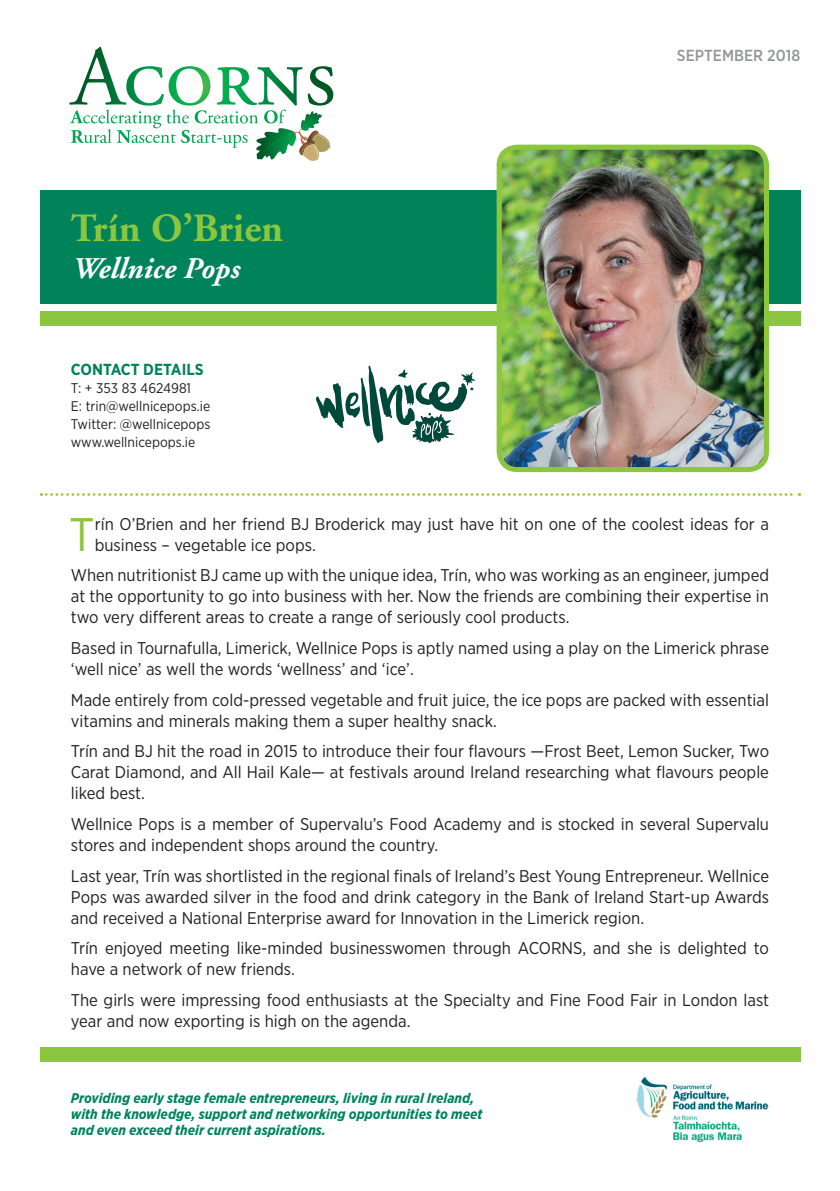
<style>
.page{position:relative;width:840px;height:1191px;background:#fff}
.page>*{position:absolute;margin:0;border:0;box-sizing:border-box;transform-origin:0 0}
.t1{font:47px "Gotham Narrow";color:#8bc63e}
.t2{font:700 40px "Adobe Garamond";color:#8bc63e}
.t3{font:italic 700 30px "Adobe Garamond";color:#fff}
.t4{font:17px/21px "Gotham Narrow";color:#231f20}
.t5{font:700 16px "Gotham Narrow";color:#008359}
.t6{font:500 16px "Gotham Narrow";color:#939598}
.t7{font:italic 700 14px/16px "Gotham Narrow";color:#008359}
.t8{font:14px/18px "Gotham Narrow";color:#231f20}
</style>
<div class="page">
<svg style="left:69px;top:47px;width:264px;height:114px"></svg>
<div style="left:40px;top:1047px;width:759px;height:14px;background:#8bc63e"></div>
<div style="left:40px;top:190px;width:759px;height:114px;background:#008359"></div>
<div style="left:40px;top:311px;width:759px;height:15px;background:#8bc63e"></div>
<img style="left:502px;top:147px;width:264px;height:320px">
<div style="left:496px;top:145px;width:272px;height:327px;border:5px solid #8bc63e;border-radius:18px"></div>
<svg style="left:41px;top:493px;width:758px;height:3px"></svg>
<svg style="left:315px;top:366px;width:160px;height:77px"></svg>
<img style="left:636px;top:1076px;width:133px;height:67px">
<h2 class="t2" style="left:71px;top:206px;width:214px">Trín O’Brien</h2>
<h3 class="t3" style="left:71px;top:252px;width:169px">Wellnice Pops</h3>
<p class="t5" style="left:71px;top:359px;width:134px">CONTACT DETAILS</p>
<p class="t8" style="left:71px;top:379px;width:141px">T: + 353 83 4624981<br>E: trin@wellnicepops.ie<br>Twitter: @wellnicepops www.wellnicepops.ie</p>
<p class="t6" style="left:676px;top:45px;width:125px">SEPTEMBER 2018</p>
<h1 class="t1" style="left:69px;top:505px;width:27px">T</h1>
<p class="t4" style="left:95px;top:513px;width:675px">rín O’Brien and her friend BJ Broderick may just have hit on one of the coolest ideas for a business – vegetable ice pops.</p>
<p class="t4" style="left:71px;top:564px;width:699px;text-align:justify">When nutritionist BJ came up with the unique idea, Trín, who was working as an engineer, jumped at the opportunity to go into business with her. Now the friends are combining their expertise in two very different areas to create a range of seriously cool products.</p>
<p class="t4" style="left:71px;top:637px;width:699px">Based in Tournafulla, Limerick, Wellnice Pops is aptly named using a play on the Limerick phrase ‘well nice’ as well the words ‘wellness’ and ‘ice’.</p>
<p class="t4" style="left:71px;top:689px;width:699px">Made entirely from cold-pressed vegetable and fruit juice, the ice pops are packed with essential vitamins and minerals making them a super healthy snack.</p>
<p class="t4" style="left:71px;top:740px;width:699px;text-align:justify">Trín and BJ hit the road in 2015 to introduce their four flavours —Frost Beet, Lemon Sucker, Two Carat Diamond, and All Hail Kale— at festivals around Ireland researching what flavours people liked best.</p>
<p class="t4" style="left:71px;top:813px;width:699px">Wellnice Pops is a member of Supervalu’s Food Academy and is stocked in several Supervalu stores and independent shops around the country.</p>
<p class="t4" style="left:71px;top:864px;width:699px;text-align:justify">Last year, Trín was shortlisted in the regional finals of Ireland’s Best Young Entrepreneur. Wellnice Pops was awarded silver in the food and drink category in the Bank of Ireland Start-up Awards and received a National Enterprise award for Innovation in the Limerick region.</p>
<p class="t4" style="left:71px;top:937px;width:699px">Trín enjoyed meeting like-minded businesswomen through ACORNS, and she is delighted to have a network of new friends.</p>
<p class="t4" style="left:71px;top:989px;width:699px">The girls were impressing food enthusiasts at the Specialty and Fine Food Fair in London last year and now exporting is high on the agenda.</p>
<p class="t7" style="left:71px;top:1089px;width:413px">Providing early stage female entrepreneurs, living in rural Ireland, with the knowledge, support and networking opportunities to meet and even exceed their current aspirations.</p>
</div>
